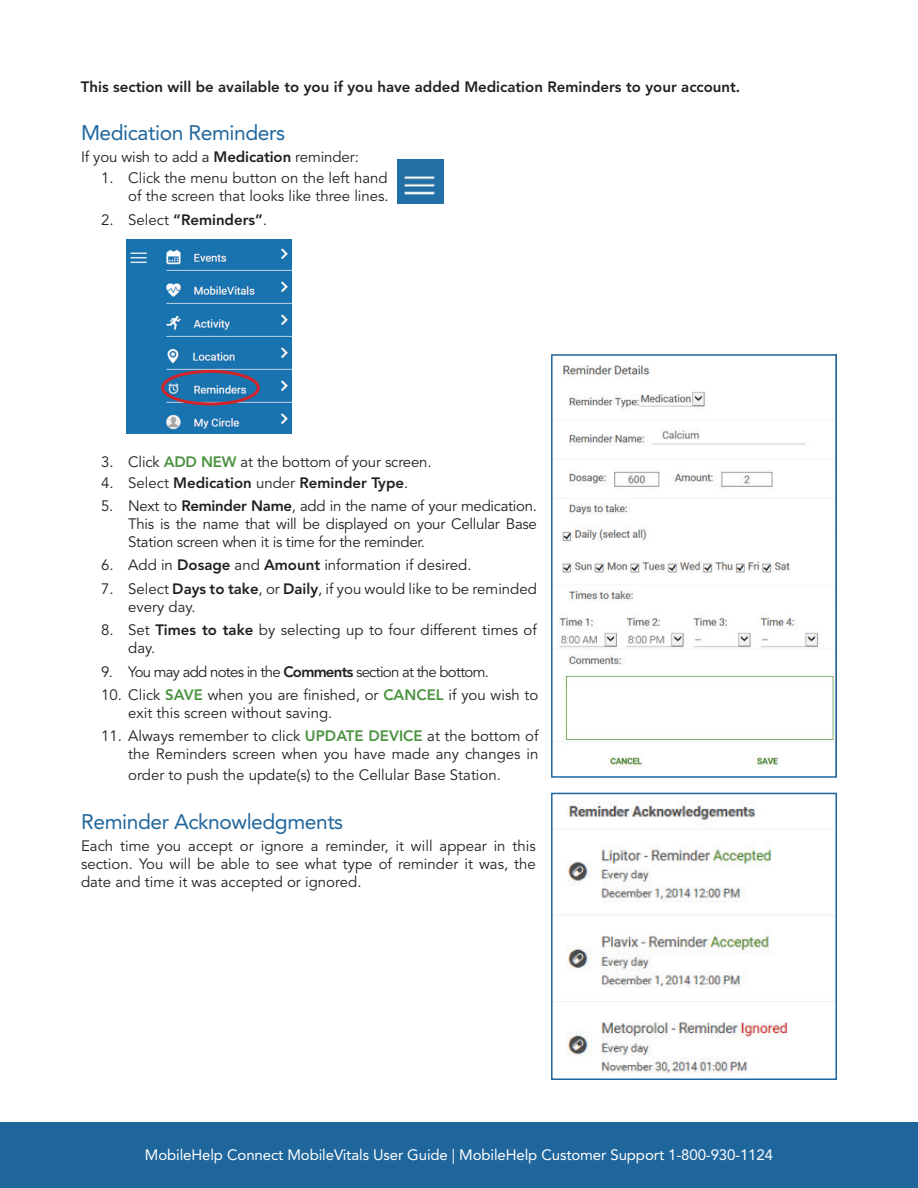
<style>
.page{position:relative;width:918px;height:1188px;background:#fff}
.page>*{position:absolute;margin:0;border:0;box-sizing:border-box;transform-origin:0 0}
.t1{font:21px "Avenir";letter-spacing:-.02em;color:#1f669d}
.t2{font:15px/18px "Avenir";color:#231f20}
.t3{font:800 15px "Avenir";color:#231f20}
.t4{font:15px "Avenir";letter-spacing:-.005em;color:#fff}
.t5{font:15px "Avenir";letter-spacing:-.05em;color:#231f20}
.s1{font-weight:800}
.s2{font-weight:400}
.s3{font-weight:800;color:#4c9241}
</style>
<div class="page">
<div style="left:0;top:1123px;width:918px;height:65px;background:#1f669d"></div>
<img style="left:397px;top:160px;width:47px;height:44px">
<img style="left:126px;top:240px;width:166px;height:193px">
<div style="left:161px;top:370px;width:99px;height:35px;border:3px solid #d1232a;border-radius:50%"></div>
<img style="left:559px;top:365px;width:275px;height:402px">
<div style="left:551px;top:354px;width:286px;height:424px;border:2px solid #1f669d"></div>
<img style="left:554px;top:801px;width:280px;height:272px">
<div style="left:551px;top:793px;width:286px;height:287px;border:2px solid #1f669d"></div>
<p class="t3" style="left:81px;top:78px;width:661px">This section will be available to you if you have added Medication Reminders to your account.</p>
<h1 class="t1" style="left:81px;top:120px;width:206px">Medication Reminders</h1>
<p class="t2" style="left:81px;top:148px;width:279px">If you wish to add a <span class="s1">Medication</span> reminder:</p>
<p class="t2" style="left:101px;top:170px;width:289px;text-align:right">1. Click the menu button on the left hand of the screen that looks like three lines.</p>
<p class="t3" style="left:101px;top:211px;width:167px"><span class="s2">2. Select</span> “Reminders”<span class="s2">.</span></p>
<p class="t2" style="left:101px;top:454px;width:332px">3. Click <span class="s3">ADD NEW</span> at the bottom of your screen.</p>
<p class="t3" style="left:101px;top:474px;width:309px"><span class="s2">4. Select</span> Medication <span class="s2">under</span> Reminder Type<span class="s2">.</span></p>
<p class="t2" style="left:128px;top:497px;width:410px;text-align:justify;text-indent:-27px">5. Next to <span class="s1">Reminder Name</span>, add in the name of your medication.<br>This is the name that will be displayed on your Cellular Base Station screen when it is time for the reminder.</p>
<p class="t2" style="left:101px;top:557px;width:372px">6. Add in <span class="s1">Dosage</span> and <span class="s1">Amount</span> information if desired.</p>
<p class="t2" style="left:128px;top:580px;width:410px;text-indent:-27px">7. Select <span class="s1">Days to take</span>, or <span class="s1">Daily</span>, if you would like to be reminded every day.</p>
<p class="t2" style="left:128px;top:622px;width:410px;text-indent:-27px">8. Set <span class="s1">Times to take</span> by selecting up to four different times of day.</p>
<p class="t5" style="left:101px;top:663px;width:389px">9. You may add notes in the <span class="s1">Comments</span> section at the bottom.</p>
<p class="t2" style="left:128px;top:686px;width:412px;text-indent:-27px">10. Click <span class="s3">SAVE</span> when you are finished, or <span class="s3">CANCEL</span> if you wish to exit this screen without saving.</p>
<p class="t2" style="left:101px;top:728px;width:439px;text-align:right">11. Always remember to click <span class="s3">UPDATE DEVICE</span> at the bottom of the Reminders screen when you have made any changes in</p>
<p class="t2" style="left:128px;top:767px;width:374px">order to push the update(s) to the Cellular Base Station.</p>
<h1 class="t1" style="left:81px;top:809px;width:264px">Reminder Acknowledgments</h1>
<p class="t2" style="left:81px;top:838px;width:456px;text-align:justify">Each time you accept or ignore a reminder, it will appear in this section. You will be able to see what type of reminder it was, the date and time it was accepted or ignored.</p>
<p class="t4" style="left:145px;top:1146px;width:630px">MobileHelp Connect MobileVitals User Guide | MobileHelp Customer Support 1-800-930-1124</p>
</div>
